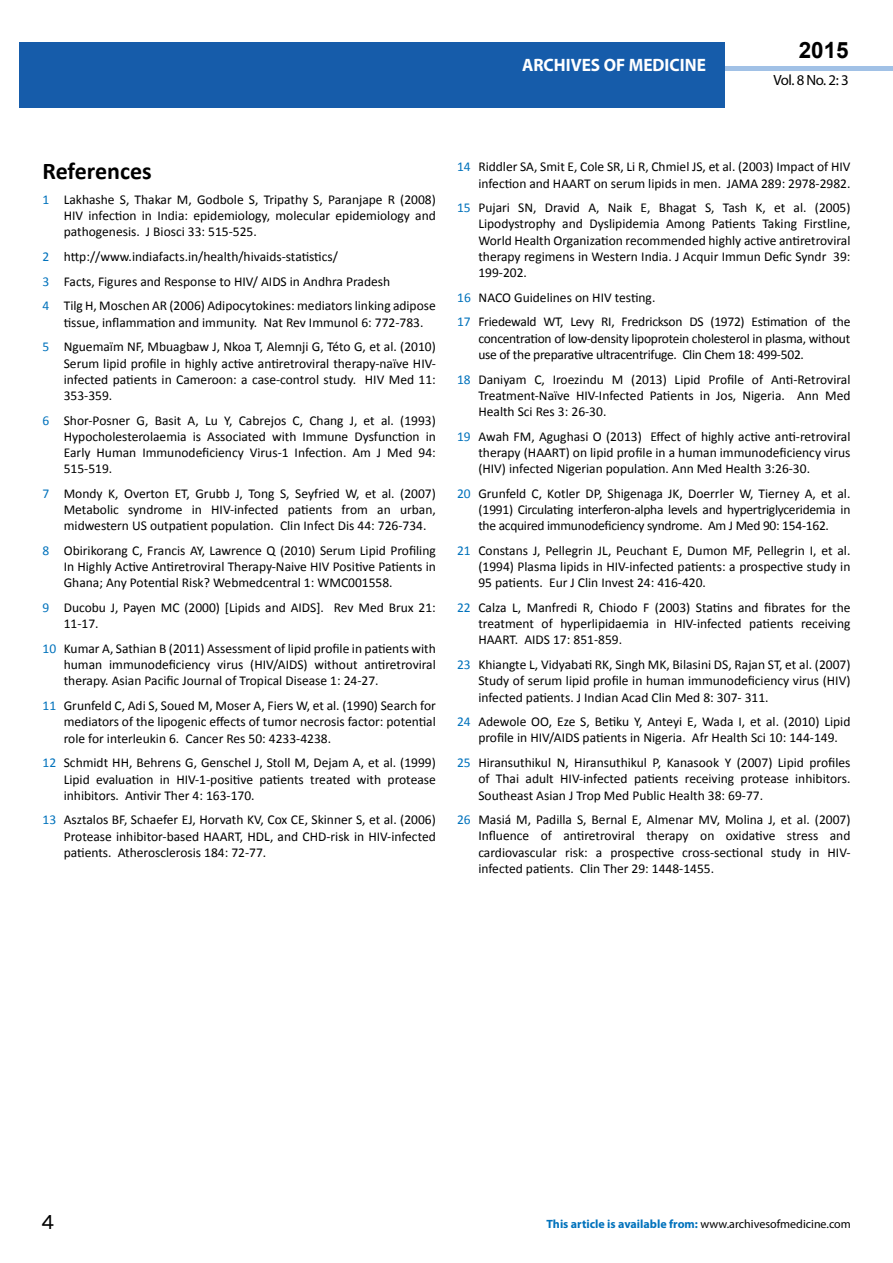
<style>
.page{position:relative;width:893px;height:1263px;background:#fff}
.page>*{position:absolute;margin:0;border:0;box-sizing:border-box;transform-origin:0 0}
.t1{font:25.5px "Tunga";color:#000}
.t2{font:700 24px "Calibri";color:#000}
.t3{font:700 22.5px "Arial";color:#000}
.t4{font:700 18px "Myriad Pro";color:#fff;scale:.96 1}
.t5{font:14.85px "Myriad Pro";color:#000}
.t6{font:13.5px/16.2px "Calibri";color:#000;text-align:justify}
.t7{font:13.5px/24.8px "Calibri";letter-spacing:-.02em;color:#000}
.t8{font:700 12px "Myriad Pro";color:#0072bc}
.s1{color:#0072bc}
.s2{font-weight:400;color:#000}
</style>
<div class="page">
<div style="left:722px;top:66px;width:171px;height:5px;background:#a1c1e6"></div>
<div style="left:19px;top:42px;width:706px;height:66px;background:#165caa"></div>
<h3 class="t4" style="left:522px;top:53px;width:193px">ARCHIVES OF MEDICINE</h3>
<h3 class="t3" style="left:799px;top:35px;width:52px">2015</h3>
<p class="t5" style="left:773px;top:71px;width:77px">Vol. 8 No. 2: 3</p>
<h2 class="t2" style="left:43px;top:156px;width:111px">References</h2>
<p class="t6" style="left:64px;top:191px;width:374px;text-indent:-21px"><span class="s1">1</span> Lakhashe S, Thakar M, Godbole S, Tripathy S, Paranjape R (2008)<br>HIV infection in India: epidemiology, molecular epidemiology and pathogenesis. J Biosci 33: 515-525.</p>
<p class="t6" style="left:43px;top:244px;width:395px;line-height:24.8px;text-align:left"><span class="s1">2</span> http://www.indiafacts.in/health/hivaids-statistics/<br><span class="s1">3</span> Facts, Figures and Response to HIV/ AIDS in Andhra Pradesh<br><span class="s1">4</span> Tilg H, Moschen AR (2006) Adipocytokines: mediators linking adipose</p>
<p class="t6" style="left:43px;top:310px;width:395px;line-height:24.8px;text-indent:21px">tissue, inflammation and immunity. Nat Rev Immunol 6: 772-783.<br><span class="s1">5</span> Nguemaïm NF, Mbuagbaw J, Nkoa T, Alemnji G, Této G, et al. (2010)</p>
<p class="t6" style="left:64px;top:355px;width:374px">Serum lipid profile in highly active antiretroviral therapy-naïve HIV&shy;infected patients in Cameroon: a case-control study. HIV Med 11:<br>353-359.</p>
<p class="t6" style="left:64px;top:412px;width:374px;text-indent:-21px"><span class="s1">6</span> Shor-Posner G, Basit A, Lu Y, Cabrejos C, Chang J, et al. (1993)<br>Hypocholesterolaemia is Associated with Immune Dysfunction in Early Human Immunodeficiency Virus-1 Infection. Am J Med 94:<br>515-519.</p>
<p class="t6" style="left:64px;top:485px;width:374px;text-indent:-21px"><span class="s1">7</span> Mondy K, Overton ET, Grubb J, Tong S, Seyfried W, et al. (2007)<br>Metabolic syndrome in HIV-infected patients from an urban, midwestern US outpatient population. Clin Infect Dis 44: 726-734.</p>
<p class="t6" style="left:64px;top:542px;width:374px;text-indent:-21px"><span class="s1">8</span> Obirikorang C, Francis AY, Lawrence Q (2010) Serum Lipid Profiling In Highly Active Antiretroviral Therapy-Naive HIV Positive Patients in Ghana; Any Potential Risk? Webmedcentral 1: WMC001558.</p>
<p class="t6" style="left:64px;top:600px;width:374px;text-indent:-21px"><span class="s1">9</span> Ducobu J, Payen MC (2000) [Lipids and AIDS]. Rev Med Brux 21:<br>11-17.</p>
<p class="t6" style="left:64px;top:640px;width:374px;text-indent:-21px"><span class="s1">10</span> Kumar A, Sathian B (2011) Assessment of lipid profile in patients with human immunodeficiency virus (HIV/AIDS) without antiretroviral therapy. Asian Pacific Journal of Tropical Disease 1: 24-27.</p>
<p class="t6" style="left:64px;top:698px;width:374px;text-indent:-21px"><span class="s1">11</span> Grunfeld C, Adi S, Soued M, Moser A, Fiers W, et al. (1990) Search for mediators of the lipogenic effects of tumor necrosis factor: potential role for interleukin 6. Cancer Res 50: 4233-4238.</p>
<p class="t6" style="left:64px;top:755px;width:374px;text-indent:-21px"><span class="s1">12</span> Schmidt HH, Behrens G, Genschel J, Stoll M, Dejam A, et al. (1999)<br>Lipid evaluation in HIV-1-positive patients treated with protease inhibitors. Antivir Ther 4: 163-170.</p>
<p class="t6" style="left:64px;top:812px;width:374px;text-indent:-21px"><span class="s1">13</span> Asztalos BF, Schaefer EJ, Horvath KV, Cox CE, Skinner S, et al. (2006)<br>Protease inhibitor-based HAART, HDL, and CHD-risk in HIV-infected patients. Atherosclerosis 184: 72-77.</p>
<p class="t6" style="left:457px;top:159px;width:395px;text-align:right"><span class="s1">14</span> Riddler SA, Smit E, Cole SR, Li R, Chmiel JS, et al. (2003) Impact of HIV infection and HAART on serum lipids in men. JAMA 289: 2978-2982.</p>
<p class="t6" style="left:478px;top:200px;width:374px;text-indent:-21px"><span class="s1">15</span> Pujari SN, Dravid A, Naik E, Bhagat S, Tash K, et al. (2005)<br>Lipodystrophy and Dyslipidemia Among Patients Taking Firstline, World Health Organization recommended highly active antiretroviral therapy regimens in Western India. J Acquir Immun Defic Syndr 39:<br>199-202.</p>
<p class="t7" style="left:457px;top:285px;width:395px"><span class="s1">16</span> NACO Guidelines on HIV testing.<br><span class="s1">17</span> Friedewald WT, Levy RI, Fredrickson DS (1972) Estimation of the</p>
<p class="t7" style="left:478px;top:330px;width:373px;line-height:16.2px">concentration of low-density lipoprotein cholesterol in plasma, without use of the preparative ultracentrifuge. Clin Chem 18: 499-502.</p>
<p class="t6" style="left:478px;top:371px;width:374px;text-indent:-21px"><span class="s1">18</span> Daniyam C, Iroezindu M (2013) Lipid Profile of Anti-Retroviral Treatment-Naïve HIV-Infected Patients in Jos, Nigeria. Ann Med Health Sci Res 3: 26-30.</p>
<p class="t6" style="left:478px;top:428px;width:374px;text-indent:-21px"><span class="s1">19</span> Awah FM, Agughasi O (2013) Effect of highly active anti-retroviral therapy (HAART) on lipid profile in a human immunodeficiency virus (HIV) infected Nigerian population. Ann Med Health 3:26-30.</p>
<p class="t6" style="left:478px;top:485px;width:374px;text-indent:-21px"><span class="s1">20</span> Grunfeld C, Kotler DP, Shigenaga JK, Doerrler W, Tierney A, et al. (1991) Circulating interferon-alpha levels and hypertriglyceridemia in the acquired immunodeficiency syndrome. Am J Med 90: 154-162.</p>
<p class="t6" style="left:478px;top:542px;width:374px;text-indent:-21px"><span class="s1">21</span> Constans J, Pellegrin JL, Peuchant E, Dumon MF, Pellegrin I, et al. (1994) Plasma lipids in HIV-infected patients: a prospective study in 95 patients. Eur J Clin Invest 24: 416-420.</p>
<p class="t6" style="left:478px;top:599px;width:374px;text-indent:-21px"><span class="s1">22</span> Calza L, Manfredi R, Chiodo F (2003) Statins and fibrates for the treatment of hyperlipidaemia in HIV-infected patients receiving HAART. AIDS 17: 851-859.</p>
<p class="t6" style="left:478px;top:657px;width:374px;text-indent:-21px"><span class="s1">23</span> Khiangte L, Vidyabati RK, Singh MK, Bilasini DS, Rajan ST, et al. (2007)<br>Study of serum lipid profile in human immunodeficiency virus (HIV) infected patients. J Indian Acad Clin Med 8: 307- 311.</p>
<p class="t6" style="left:478px;top:714px;width:374px;text-indent:-21px"><span class="s1">24</span> Adewole OO, Eze S, Betiku Y, Anteyi E, Wada I, et al. (2010) Lipid profile in HIV/AIDS patients in Nigeria. Afr Health Sci 10: 144-149.</p>
<p class="t6" style="left:478px;top:755px;width:374px;text-indent:-21px"><span class="s1">25</span> Hiransuthikul N, Hiransuthikul P, Kanasook Y (2007) Lipid profiles of Thai adult HIV-infected patients receiving protease inhibitors.<br>Southeast Asian J Trop Med Public Health 38: 69-77.</p>
<p class="t6" style="left:478px;top:812px;width:374px;text-indent:-21px"><span class="s1">26</span> Masiá M, Padilla S, Bernal E, Almenar MV, Molina J, et al. (2007)<br>Influence of antiretroviral therapy on oxidative stress and cardiovascular risk: a prospective cross-sectional study in HIV&shy;infected patients. Clin Ther 29: 1448-1455.</p>
<h1 class="t1" style="left:41px;top:1205px;width:15px">4</h1>
<p class="t8" style="left:546px;top:1216px;width:306px">This article is available from: <span class="s2">www.archivesofmedicine.com</span></p>
</div>
